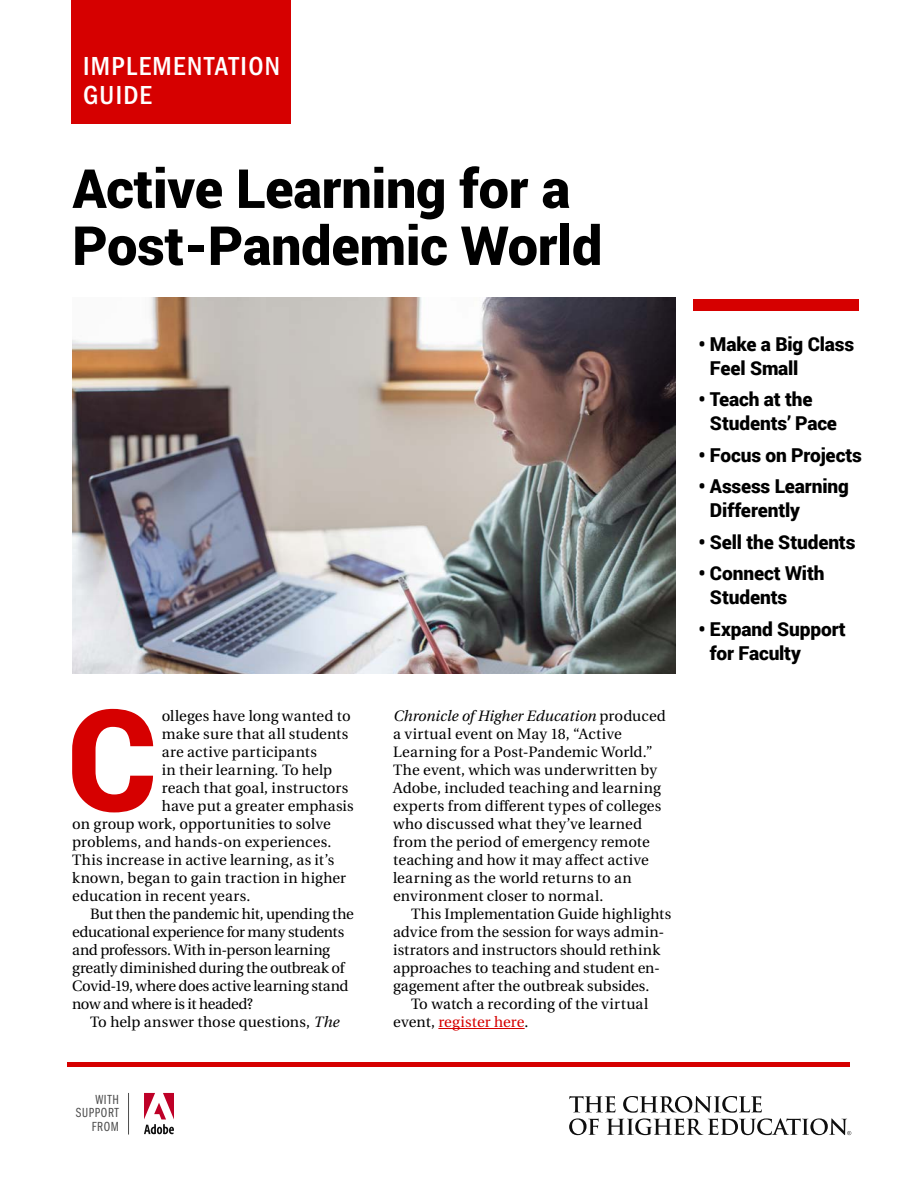
<style>
.page{position:relative;width:918px;height:1188px;background:#fff}
.page>*{position:absolute;margin:0;border:0;box-sizing:border-box;transform-origin:0 0}
.t1{font:900 141.6px "Roboto";color:#d60000}
.t2{font:900 54px/57px "Roboto";letter-spacing:-.005em;color:#000}
.t3{font:500 condensed 27px/29.7px "ITC Franklin Gothic Std";letter-spacing:.05em;color:#fff}
.t4{font:900 19.2px/24px "Roboto";letter-spacing:-.01em;color:#000}
.t5{font:15px/18px "Heuristica";letter-spacing:.005em;color:#000}
.t6{font:15px "Heuristica";letter-spacing:-.02em;color:#000}
.t7{font:15px "Heuristica";letter-spacing:-.03em;color:#000}
.t8{font:15px "Heuristica";letter-spacing:-.025em;color:#000}
.t9{font:15px "Heuristica";letter-spacing:-.015em;color:#000}
.t10{font:15px "Heuristica";letter-spacing:.005em;color:#d50000}
.t11{font:13.65px/13.6px "ITC Franklin Gothic Std Bk Cp";letter-spacing:.05em;color:#4d4d4d;text-align:right}
.s1{font-style:italic}
.s2{color:#000}
</style>
<div class="page">
<img style="left:72px;top:297px;width:604px;height:377px">
<div style="left:72px;top:0;width:219px;height:124px;background:#d60000"></div>
<div style="left:693px;top:299px;width:166px;height:11px;background:#d60000"></div>
<svg style="left:569px;top:1096px;width:282px;height:39px"></svg>
<hr style="left:128px;top:1093px;width:1px;height:42px;background:#4d4d4d">
<hr style="left:438px;top:1028px;width:87px;height:1px;background:#d50000">
<hr style="left:68px;top:1063px;width:782px;height:4px;background:#d60000">
<svg style="left:144px;top:1093px;width:30px;height:41px"></svg>
<h3 class="t3" style="left:83px;top:51px;width:198px">IMPLEMENTATION<br>GUIDE</h3>
<h2 class="t2" style="left:72px;top:158px;width:532px">Active Learning for a<br>Post-Pandemic World</h2>
<h1 class="t1" style="left:67px;top:661px;width:93px">C</h1>
<p class="t5" style="left:162px;top:707px;width:191px">olleges have long wanted to</p>
<p class="t5" style="left:162px;top:725px;width:188px">make sure that all students</p>
<p class="t5" style="left:162px;top:743px;width:157px">are active participants</p>
<p class="t5" style="left:162px;top:761px;width:172px">in their learning. To help</p>
<p class="t5" style="left:162px;top:779px;width:188px">reach that goal, instructors</p>
<p class="t5" style="left:162px;top:797px;width:194px">have put a greater emphasis</p>
<p class="t5" style="left:72px;top:815px;width:260px">on group work, opportunities to solve</p>
<p class="t5" style="left:72px;top:833px;width:261px">problems, and hands-on experiences.</p>
<p class="t5" style="left:72px;top:851px;width:264px">This increase in active learning, as it’s</p>
<p class="t5" style="left:72px;top:869px;width:275px">known, began to gain traction in higher</p>
<p class="t5" style="left:72px;top:887px;width:180px">education in recent years.</p>
<p class="t7" style="left:90px;top:902px;width:265px">But then the pandemic hit, upending the</p>
<p class="t8" style="left:72px;top:920px;width:274px">educational experience for many students</p>
<p class="t6" style="left:72px;top:938px;width:259px">and professors. With in-person learning</p>
<p class="t9" style="left:72px;top:956px;width:274px">greatly diminished during the outbreak of</p>
<p class="t6" style="left:72px;top:974px;width:278px">Covid-19, where does active learning stand</p>
<p class="t7" style="left:72px;top:992px;width:182px">now and where is it headed?</p>
<p class="t5" style="left:90px;top:1013px;width:250px">To help answer those questions, <span class="s1">The</span></p>
<p class="t11" style="left:76px;top:1093px;width:45px">WITH<br>SUPPORT<br>FROM</p>
<p class="t5" style="left:393px;top:707px;width:274px"><span class="s1">Chronicle of Higher Education</span> produced a virtual event on May 18, “Active Learning for a Post-Pandemic World.” The event, which was underwritten by Adobe, included teaching and learning experts from different types of colleges who discussed what they’ve learned from the period of emergency remote teaching and how it may affect active learning as the world returns to an environment closer to normal.</p>
<p class="t5" style="left:411px;top:905px;width:262px">This Implementation Guide highlights</p>
<p class="t5" style="left:393px;top:923px;width:273px">advice from the session for ways admin-</p>
<p class="t5" style="left:393px;top:941px;width:269px">istrators and instructors should rethink</p>
<p class="t5" style="left:393px;top:959px;width:269px">approaches to teaching and student en-</p>
<p class="t5" style="left:393px;top:977px;width:258px">gagement after the outbreak subsides.</p>
<p class="t5" style="left:411px;top:995px;width:239px">To watch a recording of the virtual</p>
<p class="t10" style="left:393px;top:1010px;width:137px"><span class="s2">event,</span> register here<span class="s2">.</span></p>
<p class="t4" style="left:710px;top:331px;width:146px;text-indent:-11px">• Make a Big Class<br>Feel Small</p>
<p class="t4" style="left:710px;top:387px;width:129px;text-indent:-11px">• Teach at the<br>Students’ Pace</p>
<p class="t4" style="left:699px;top:442px;width:165px">• Focus on Projects</p>
<p class="t4" style="left:710px;top:474px;width:140px;text-indent:-11px">• Assess Learning<br>Differently</p>
<p class="t4" style="left:699px;top:529px;width:158px">• Sell the Students</p>
<p class="t4" style="left:710px;top:561px;width:116px;text-indent:-11px">• Connect With<br>Students</p>
<p class="t4" style="left:710px;top:616px;width:137px;text-indent:-11px">• Expand Support for Faculty</p>
</div>
